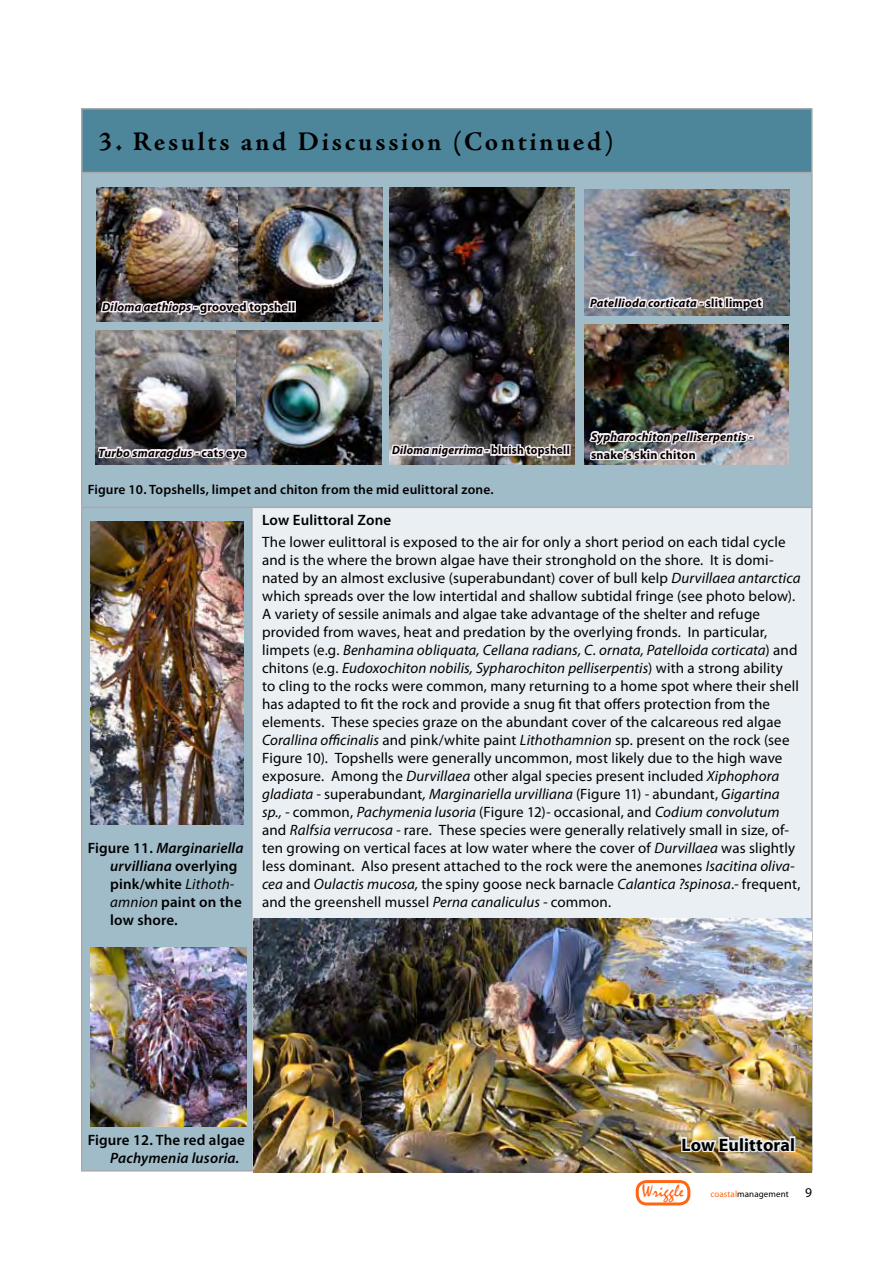
<style>
.page{position:relative;width:893px;height:1263px;background:#fff}
.page>*{position:absolute;margin:0;border:0;box-sizing:border-box;transform-origin:0 0}
.t1{font:700 27px "Adobe Jenson Pro";letter-spacing:.1em;color:#000}
.t2{font:700 18px "Myriad Pro";letter-spacing:.005em;color:#000}
.t3{font:18px "Mistral";letter-spacing:.01em;color:#ff6514}
.t4{font:15px/18px "Myriad Pro";letter-spacing:.01em;color:#000}
.t5{font:600 15px/18px "Myriad Pro";letter-spacing:.01em;color:#000}
.t6{font:italic 600 15px "Myriad Pro";letter-spacing:.01em;color:#000}
.t7{font:600 13.5px "Myriad Pro";letter-spacing:.015em;color:#000}
.t8{font:italic 700 12px "Myriad Pro";letter-spacing:.025em;color:#000}
.t9{font:italic 700 12px "Myriad Pro";letter-spacing:.025em;color:#000;scale:.95 1}
.t10{font:700 12px "Myriad Pro";letter-spacing:.025em;color:#000}
.t11{font:9px "Myriad Pro";letter-spacing:.01em;color:#000}
.s1{font-style:normal}
.s2{font-style:italic}
.s3{font-weight:400;font-style:italic}
.s4{color:#ff6514}
.s5{font-size:13.5px}
</style>
<div class="page">
<div style="left:636px;top:1180px;width:54px;height:25px;border:3px solid #ff6514;border-radius:9px"></div>
<div style="left:82px;top:109px;width:730px;height:64px;background:#4d859a"></div>
<div style="left:82px;top:173px;width:729px;height:997px;background:#a1bcc9"></div>
<div style="left:252px;top:507px;width:560px;height:664px;background:#eaeff3"></div>
<hr style="left:811px;top:109px;width:2px;height:63px;background:#a7a9ac">
<hr style="left:81px;top:173px;width:1px;height:334px;background:#a7a9ac">
<hr style="left:811px;top:173px;width:2px;height:334px;background:#a7a9ac">
<hr style="left:81px;top:507px;width:171px;height:1px;background:#a7a9ac">
<hr style="left:81px;top:508px;width:1px;height:662px;background:#a7a9ac">
<hr style="left:252px;top:507px;width:561px;height:1px;background:#a7a9ac">
<hr style="left:251px;top:508px;width:2px;height:662px;background:#a7a9ac">
<hr style="left:811px;top:508px;width:2px;height:662px;background:#a7a9ac">
<hr style="left:81px;top:1170px;width:171px;height:1px;background:#a7a9ac">
<hr style="left:252px;top:1170px;width:561px;height:1px;background:#a7a9ac">
<hr style="left:81px;top:108px;width:171px;height:1px;background:#a7a9ac">
<hr style="left:81px;top:109px;width:1px;height:63px;background:#a7a9ac">
<hr style="left:252px;top:108px;width:561px;height:1px;background:#a7a9ac">
<hr style="left:81px;top:172px;width:171px;height:1px;background:#a7a9ac">
<hr style="left:252px;top:172px;width:561px;height:1px;background:#a7a9ac">
<img style="left:90px;top:948px;width:157px;height:179px">
<img style="left:91px;top:522px;width:153px;height:303px">
<img style="left:584px;top:189px;width:205px;height:127px">
<img style="left:584px;top:325px;width:205px;height:140px">
<img style="left:97px;top:187px;width:141px;height:134px">
<img style="left:238px;top:187px;width:144px;height:134px">
<img style="left:96px;top:331px;width:141px;height:89px">
<img style="left:237px;top:331px;width:145px;height:134px">
<img style="left:389px;top:188px;width:185px;height:276px">
<img style="left:99px;top:248px;width:192px;height:117px">
<div style="left:288px;top:301px;width:4px;height:11px;border:3px solid #f7ecf1"></div>
<div style="left:291px;top:301px;width:5px;height:11px;border:3px solid #f7ecf1"></div>
<svg style="left:96px;top:420px;width:152px;height:57px;background:#77797e"></svg>
<svg style="left:389px;top:390px;width:177px;height:117px;background:#7f878c"></svg>
<div style="left:562px;top:444px;width:5px;height:12px;border:3px solid #f7ecf1"></div>
<div style="left:566px;top:444px;width:5px;height:12px;border:3px solid #f7ecf1"></div>
<img style="left:587px;top:294px;width:177px;height:66px">
<img style="left:587px;top:405px;width:167px;height:102px">
<img style="left:253px;top:918px;width:559px;height:254px">
<img style="left:680px;top:1089px;width:113px;height:117px">
<h1 class="t1" style="left:99px;top:127px;width:517px">3. Results and Discussion (Continued)</h1>
<p class="t8" style="left:102px;top:299px;width:195px">Diloma aethiops - <span class="s1">grooved topshell</span></p>
<p class="t8" style="left:590px;top:295px;width:173px">Patellioda corticata - <span class="s1">slit limpet</span></p>
<p class="t8" style="left:99px;top:445px;width:148px">Turbo smaragdus - <span class="s1">cats eye</span></p>
<p class="t9" style="left:392px;top:442px;width:189px">Diloma nigerrima - <span class="s1">bluish topshell</span></p>
<p class="t7" style="left:88px;top:481px;width:408px">Figure 10. Topshells, limpet and chiton from the mid eulittoral zone.</p>
<p class="t8" style="left:591px;top:429px;width:163px">Sypharochiton pelliserpentis -</p>
<p class="t10" style="left:591px;top:447px;width:106px">snake’s skin chiton</p>
<p class="t5" style="left:110px;top:838px;width:135px;text-indent:-22px">Figure 11. <span class="s2">Marginariella urvilliana</span> overlying pink/white <span class="s3">Lithoth&shy;amnion</span> paint on the low shore.</p>
<p class="t5" style="left:262px;top:510px;width:131px">Low Eulittoral Zone</p>
<p class="t4" style="left:262px;top:532px;width:540px">The lower eulittoral is exposed to the air for only a short period on each tidal cycle and is the where the brown algae have their stronghold on the shore. It is domi&shy;nated by an almost exclusive (superabundant) cover of bull kelp <span class="s2">Durvillaea antarctica </span>which spreads over the low intertidal and shallow subtidal fringe (see photo below).<br>A variety of sessile animals and algae take advantage of the shelter and refuge provided from waves, heat and predation by the overlying fronds. In particular, limpets (e.g. <span class="s2">Benhamina obliquata, Cellana radians, C. ornata, Patelloida corticata</span>) and chitons (e.g. <span class="s2">Eudoxochiton nobilis, Sypharochiton pelliserpentis</span>) with a strong ability<br>to cling to the rocks were common, many returning to a home spot where their shell has adapted to fit the rock and provide a snug fit that offers protection from the elements. These species graze on the abundant cover of the calcareous red algae <span class="s2">Corallina officinalis</span> and pink/white paint <span class="s2">Lithothamnion</span> sp. present on the rock (see Figure 10). Topshells were generally uncommon, most likely due to the high wave exposure. Among the <span class="s2">Durvillaea</span> other algal species present included <span class="s2">Xiphophora gladiata -</span> superabundant<span class="s2">, Marginariella urvilliana</span> (Figure 11) <span class="s2">-</span> abundant, <span class="s2">Gigartina sp., -</span> common, <span class="s2">Pachymenia lusoria</span> (Figure 12)<span class="s2">-</span> occasional, and <span class="s2">Codium convolutum </span>and <span class="s2">Ralfsia verrucosa -</span> rare. These species were generally relatively small in size, of&shy;ten growing on vertical faces at low water where the cover of <span class="s2">Durvillaea</span> was slightly less dominant. Also present attached to the rock were the anemones <span class="s2">Isacitina oliva&shy;cea</span> and <span class="s2">Oulactis mucosa,</span> the spiny goose neck barnacle <span class="s2">Calantica ?spinosa</span>.<span class="s2">-</span> frequent, and the greenshell mussel <span class="s2">Perna canaliculus -</span> common.</p>
<p class="t5" style="left:88px;top:1130px;width:159px">Figure 12. The red algae</p>
<p class="t6" style="left:110px;top:1148px;width:131px">Pachymenia lusoria.</p>
<p class="t2" style="left:681px;top:1133px;width:115px">Low Eulittoral</p>
<p class="t3" style="left:642px;top:1182px;width:43px">Wriggle</p>
<p class="t11" style="left:710px;top:1188px;width:103px"><span class="s4">coastal</span>management <span class="s5">9</span></p>
</div>
